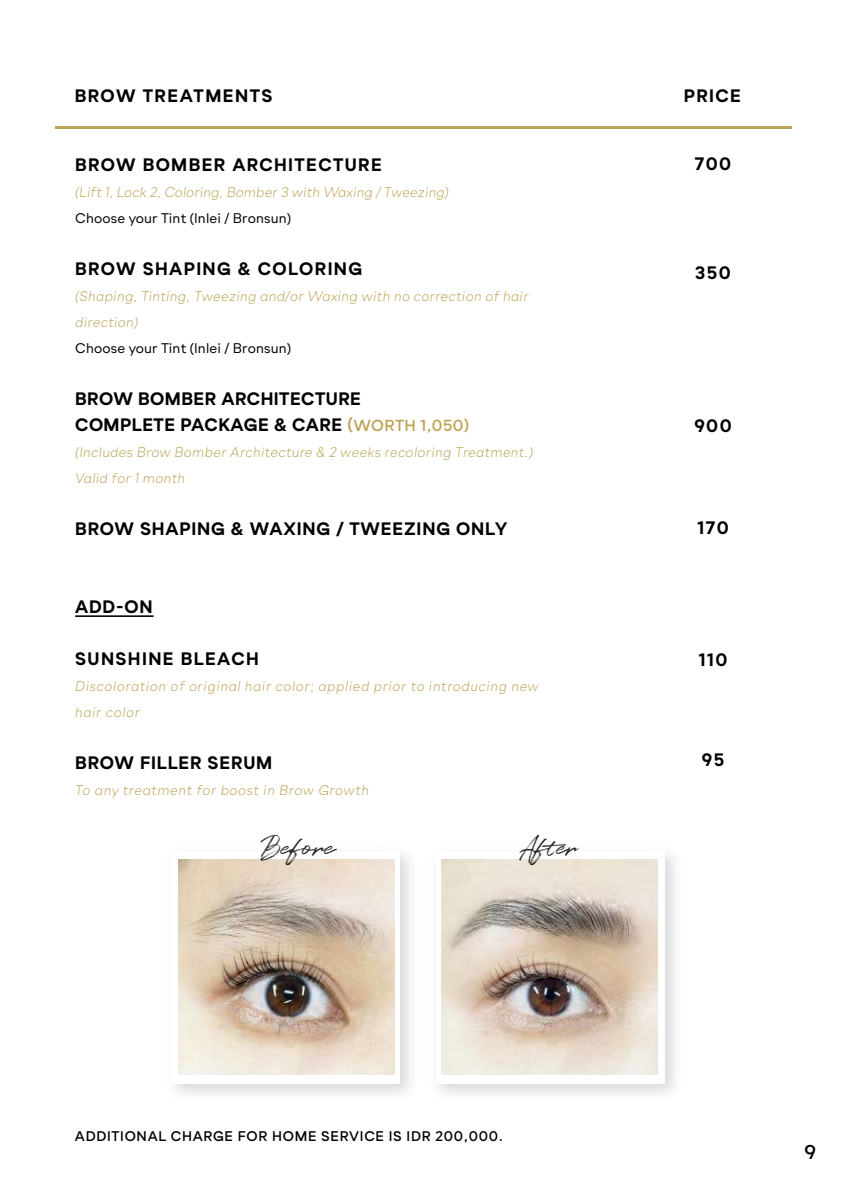
<style>
.page{position:relative;width:851px;height:1191px;background:#fff}
.page>*{position:absolute;margin:0;border:0;box-sizing:border-box;transform-origin:0 0}
.t1{font:27px "Quentin";letter-spacing:.01em;color:#231f20}
.t2{font:500 20px "Gramatika";color:#000}
.t3{font:700 18px "Gramatika";letter-spacing:.045em;color:#000}
.t4{font:700 18px "Gramatika";letter-spacing:.075em;color:#000}
.t5{font:700 18px/26px "Gramatika";letter-spacing:.025em;color:#000}
.t6{font:700 18px "Gramatika";letter-spacing:.08em;color:#000}
.t7{font:italic 300 14px/26px "Gramatika";letter-spacing:.025em;color:#bba254}
.t8{font:italic 300 14px/26px "Gramatika";letter-spacing:.045em;color:#bba254}
.t9{font:14px "Gramatika";letter-spacing:.01em;color:#000}
.t10{font:500 14px "Gramatika";letter-spacing:.05em;color:#000}
.s1{font-weight:500;color:#bba254}
.s2{font-weight:500;font-size:16px;color:#bba254}
</style>
<div class="page">
<hr style="left:75px;top:615px;width:78px;height:2px;background:#000">
<hr style="left:55px;top:126px;width:736px;height:2px;background:#bca356">
<img style="left:178px;top:859px;width:216px;height:216px">
<img style="left:441px;top:859px;width:216px;height:216px">
<p class="t6" style="left:75px;top:83px;width:199px">BROW TREATMENTS</p>
<p class="t3" style="left:683px;top:83px;width:59px">PRICE</p>
<p class="t4" style="left:75px;top:151px;width:308px">BROW BOMBER ARCHITECTURE</p>
<p class="t7" style="left:75px;top:179px;width:375px">(Lift 1, Lock 2, Coloring, Bomber 3 with Waxing / Tweezing)</p>
<p class="t9" style="left:75px;top:208px;width:217px">Choose your Tint (Inlei / Bronsun)</p>
<p class="t4" style="left:75px;top:255px;width:288px">BROW SHAPING &amp; COLORING</p>
<p class="t7" style="left:75px;top:283px;width:455px">(Shaping, Tinting, Tweezing and/or Waxing with no correction of hair direction)</p>
<p class="t9" style="left:75px;top:338px;width:217px">Choose your Tint (Inlei / Bronsun)</p>
<p class="t5" style="left:75px;top:386px;width:395px">BROW BOMBER ARCHITECTURE<br>COMPLETE PACKAGE &amp; CARE <span class="s1">(</span><span class="s2">WORTH 1,050)</span></p>
<p class="t7" style="left:75px;top:439px;width:459px">(Includes Brow Bomber Architecture &amp; 2 weeks recoloring Treatment.)<br>Valid for 1 month</p>
<p class="t3" style="left:75px;top:515px;width:433px">BROW SHAPING &amp; WAXING / TWEEZING ONLY</p>
<p class="t3" style="left:75px;top:593px;width:79px">ADD-ON</p>
<p class="t4" style="left:75px;top:645px;width:185px">SUNSHINE BLEACH</p>
<p class="t8" style="left:75px;top:673px;width:465px">Discoloration of original hair color; applied prior to introducing new hair color</p>
<p class="t3" style="left:75px;top:749px;width:199px">BROW FILLER SERUM</p>
<p class="t8" style="left:75px;top:777px;width:295px">To any treatment for boost in Brow Growth</p>
<h1 class="t1" style="left:261px;top:829px;width:76px">Before</h1>
<h1 class="t1" style="left:520px;top:829px;width:59px">After</h1>
<p class="t3" style="left:694px;top:151px;width:38px">700</p>
<p class="t3" style="left:695px;top:259px;width:37px">350</p>
<p class="t3" style="left:694px;top:412px;width:39px">900</p>
<p class="t3" style="left:697px;top:514px;width:33px">170</p>
<p class="t3" style="left:698px;top:646px;width:30px">110</p>
<p class="t3" style="left:701px;top:746px;width:24px">95</p>
<p class="t10" style="left:75px;top:1125px;width:429px">ADDITIONAL CHARGE FOR HOME SERVICE IS IDR 200,000.</p>
<h2 class="t2" style="left:804px;top:1137px;width:13px">9</h2>
</div>
